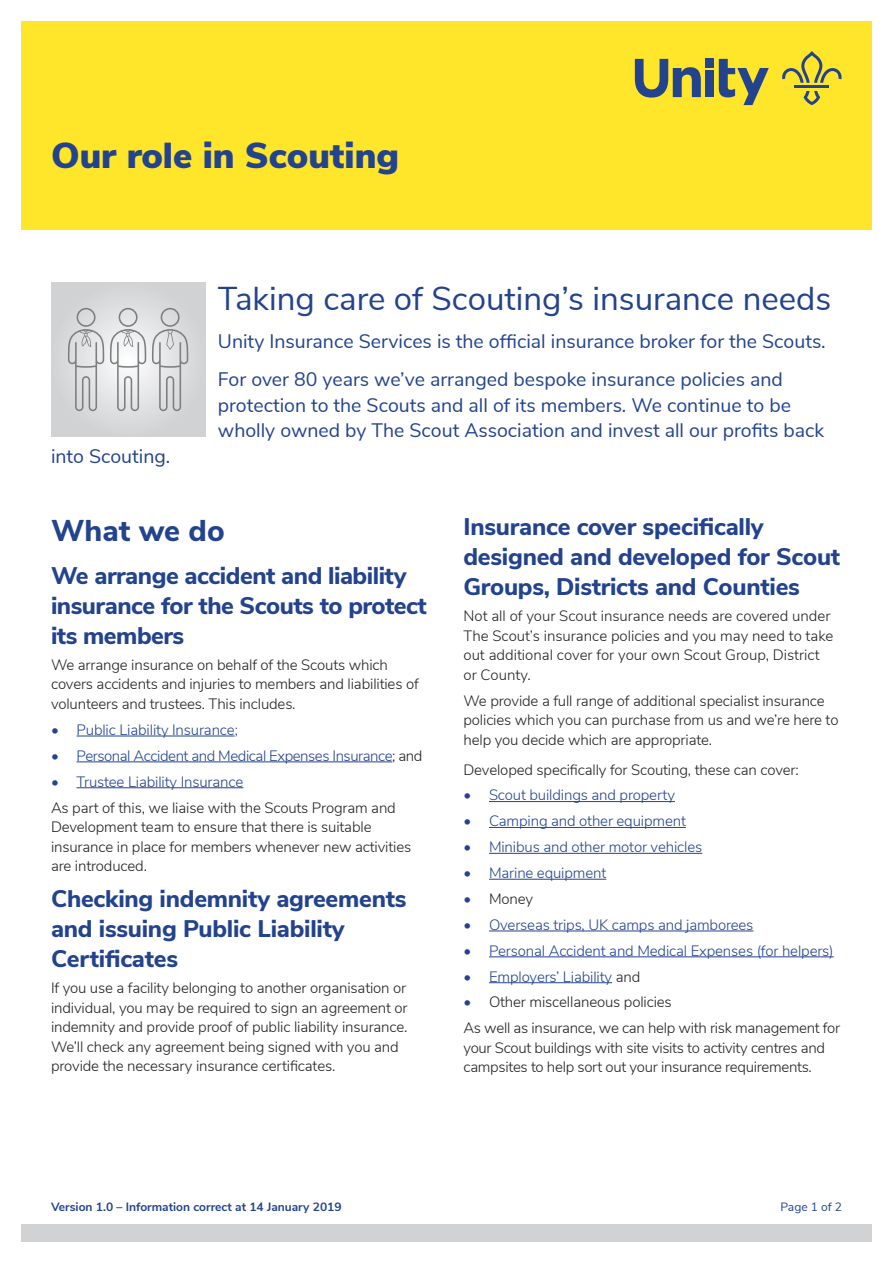
<style>
.page{position:relative;width:893px;height:1263px;background:#fff}
.page>*{position:absolute;margin:0;border:0;box-sizing:border-box;transform-origin:0 0}
.t1{font:900 36px "Nunito Sans";color:#23438e}
.t2{font:33px "Nunito Sans";color:#23438e}
.t3{font:800 30px "Nunito Sans";color:#23438e}
.t4{font:800 24px/30px "Nunito Sans";letter-spacing:-.01em;color:#23438e}
.t5{font:19.5px/38.2px "Nunito Sans";color:#23438e}
.t6{font:300 15px/19.5px "Nunito Sans";letter-spacing:-.01em;color:#231f20}
.t7{font:300 15px "Nunito Sans";letter-spacing:-.01em;color:#23438e}
.t8{font:300 15px "Nunito Sans";letter-spacing:-.03em;color:#23438e}
.t9{font:700 12px "Nunito Sans";color:#23438e}
.t10{font:12px "Nunito Sans";color:#23438e}
.s1{color:#231f20}
.s2{color:#23438e}
</style>
<div class="page">
<hr style="left:489px;top:801px;width:186px;height:1px;background:#23438e">
<hr style="left:489px;top:827px;width:197px;height:1px;background:#23438e">
<hr style="left:489px;top:853px;width:213px;height:1px;background:#23438e">
<hr style="left:489px;top:879px;width:117px;height:1px;background:#23438e">
<hr style="left:489px;top:930px;width:264px;height:1px;background:#23438e">
<hr style="left:489px;top:956px;width:345px;height:1px;background:#23438e">
<hr style="left:489px;top:982px;width:123px;height:1px;background:#23438e">
<hr style="left:77px;top:736px;width:158px;height:1px;background:#23438e">
<hr style="left:77px;top:761px;width:315px;height:1px;background:#23438e">
<hr style="left:77px;top:787px;width:166px;height:1px;background:#23438e">
<div style="left:21px;top:21px;width:851px;height:209px;background:#ffe62a"></div>
<svg style="left:804px;top:91px;width:16px;height:14px"></svg>
<svg style="left:782px;top:51px;width:60px;height:32px"></svg>
<hr style="left:795px;top:85px;width:34px;height:3px;background:#23438e">
<div style="left:705px;top:59px;width:9px;height:9px;background:#23438e"></div>
<div style="left:705px;top:71px;width:9px;height:26px;background:#23438e"></div>
<svg style="left:719px;top:59px;width:50px;height:46px"></svg>
<svg style="left:635px;top:59px;width:66px;height:39px"></svg>
<div style="left:21px;top:1225px;width:851px;height:17px;background:#d1d2d4"></div>
<svg style="left:51px;top:282px;width:154px;height:155px;background:#d5d6d8"></svg>
<svg style="left:152px;top:308px;width:36px;height:103px;background:#cecfd1"></svg>
<svg style="left:110px;top:308px;width:36px;height:103px"></svg>
<svg style="left:68px;top:308px;width:36px;height:103px;background:#cdced0"></svg>
<h1 class="t1" style="left:51px;top:129px;width:350px">Our role in Scouting</h1>
<h3 class="t5" style="left:51px;top:436px;width:121px">into Scouting.</h3>
<h2 class="t2" style="left:218px;top:274px;width:615px">Taking care of Scouting’s insurance needs</h2>
<h3 class="t5" style="left:218px;top:321px;width:609px">Unity Insurance Services is the official insurance broker for the Scouts.<br>For over 80 years we’ve arranged bespoke insurance policies and</h3>
<h3 class="t5" style="left:218px;top:391px;width:608px;line-height:25.5px">protection to the Scouts and all of its members. We continue to be wholly owned by The Scout Association and invest all our profits back</h3>
<h3 class="t3" style="left:51px;top:509px;width:175px">What we do</h3>
<h3 class="t4" style="left:51px;top:559px;width:377px">We arrange accident and liability insurance for the Scouts to protect its members</h3>
<p class="t6" style="left:51px;top:654px;width:369px">We arrange insurance on behalf of the Scouts which covers accidents and injuries to members and liabilities of volunteers and trustees. This includes.</p>
<p class="t7" style="left:51px;top:719px;width:188px">• Public Liability Insurance;</p>
<p class="t8" style="left:51px;top:745px;width:373px">• Personal Accident and Medical Expenses Insurance<span class="s1">; and</span></p>
<p class="t7" style="left:51px;top:770px;width:194px">• Trustee Liability Insurance</p>
<p class="t6" style="left:51px;top:797px;width:362px">As part of this, we liaise with the Scouts Program and Development team to ensure that there is suitable insurance in place for members whenever new activities are introduced.</p>
<h3 class="t4" style="left:51px;top:883px;width:357px">Checking indemnity agreements and issuing Public Liability<br>Certificates</h3>
<p class="t6" style="left:51px;top:977px;width:358px">If you use a facility belonging to another organisation or individual, you may be required to sign an agreement or indemnity and provide proof of public liability insurance.<br>We’ll check any agreement being signed with you and provide the necessary insurance certificates.</p>
<h3 class="t4" style="left:463px;top:511px;width:378px">Insurance cover specifically designed and developed for Scout<br>Groups, Districts and Counties</h3>
<p class="t6" style="left:463px;top:605px;width:371px">Not all of your Scout insurance needs are covered under The Scout’s insurance policies and you may need to take out additional cover for your own Scout Group, District or County.</p>
<p class="t6" style="left:463px;top:690px;width:377px">We provide a full range of additional specialist insurance policies which you can purchase from us and we’re here to help you decide which are appropriate.</p>
<p class="t6" style="left:463px;top:759px;width:337px">Developed specifically for Scouting, these can cover:</p>
<p class="t7" style="left:463px;top:784px;width:213px">• Scout buildings and property</p>
<p class="t7" style="left:463px;top:810px;width:224px">• Camping and other equipment</p>
<p class="t7" style="left:463px;top:836px;width:240px">• Minibus and other motor vehicles</p>
<p class="t7" style="left:463px;top:862px;width:144px">• Marine equipment</p>
<p class="t6" style="left:463px;top:888px;width:71px"><span class="s2">•</span> Money</p>
<p class="t7" style="left:463px;top:914px;width:291px">• Overseas trips, UK camps and jamborees</p>
<p class="t7" style="left:463px;top:939px;width:372px">• Personal Accident and Medical Expenses (for helpers)</p>
<p class="t7" style="left:463px;top:965px;width:178px">• Employers’ Liability <span class="s1">and</span></p>
<p class="t6" style="left:463px;top:988px;width:378px;line-height:25.8px"><span class="s2">•</span> Other miscellaneous policies<br>As well as insurance, we can help with risk management for</p>
<p class="t6" style="left:463px;top:1037px;width:363px">your Scout buildings with site visits to activity centres and campsites to help sort out your insurance requirements.</p>
<p class="t9" style="left:51px;top:1198px;width:292px">Version 1.0 – Information correct at 14 January 2019</p>
<p class="t10" style="left:780px;top:1198px;width:63px">Page 1 of 2</p>
</div>
